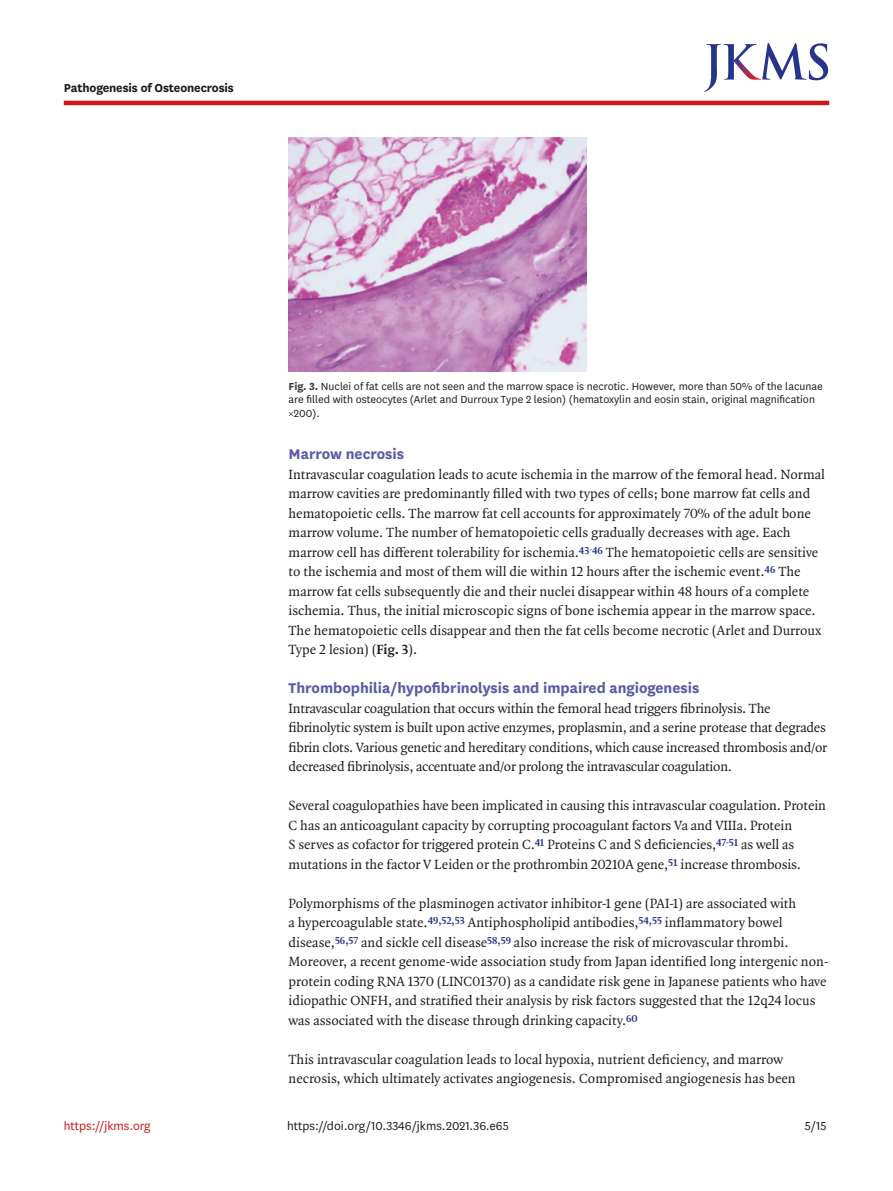
<style>
.page{position:relative;width:893px;height:1191px;background:#fff}
.page>*{position:absolute;margin:0;border:0;box-sizing:border-box;transform-origin:0 0}
.body_title2{font:700 16.5px "National";color:#5a5ba5}
.body_p_first{font:14.25px/19.5px "Quadraat OT";letter-spacing:-.005em;color:#1d1d1b}
.body_p{font:14.25px/19.5px "Quadraat OT";color:#1d1d1b}
.doi_running_footer{font:13.5px "National";color:#1d1d1b}
.alt-title-type{font:700 13.5px "National";letter-spacing:-.01em;color:#1d1d1b}
.t1{font:13.5px "National";color:#cd171a}
.fig_caption{font:12px/13.5px "National";color:#1d1d1b}
.s1{font-weight:700;color:#3d3d3c}
.s2{font-weight:700}
</style>
<div class="page">
<hr style="left:64px;top:101px;width:765px;height:4px;background:#cd171a">
<svg style="left:704px;top:43px;width:124px;height:49px"></svg>
<img style="left:289px;top:137px;width:297px;height:235px">
<p class="alt-title-type" style="left:64px;top:78px;width:172px">Pathogenesis of Osteonecrosis</p>
<p class="fig_caption" style="left:289px;top:379px;width:536px"><span class="s1">Fig. 3.</span> Nuclei of fat cells are not seen and the marrow space is necrotic. However, more than 50% of the lacunae are filled with osteocytes (Arlet and Durroux Type 2 lesion) (hematoxylin and eosin stain, original magnification ×200).</p>
<p class="body_title2" style="left:289px;top:442px;width:117px">Marrow necrosis</p>
<p class="body_p_first" style="left:289px;top:464px;width:538px">Intravascular coagulation leads to acute ischemia in the marrow of the femoral head. Normal marrow cavities are predominantly filled with two types of cells; bone marrow fat cells and hematopoietic cells. The marrow fat cell accounts for approximately 70% of the adult bone marrow volume. The number of hematopoietic cells gradually decreases with age. Each marrow cell has different tolerability for ischemia.<sup>43</sup><sup>-</sup><sup>46</sup> The hematopoietic cells are sensitive to the ischemia and most of them will die within 12 hours after the ischemic event.<sup>46</sup> The marrow fat cells subsequently die and their nuclei disappear within 48 hours of a complete ischemia. Thus, the initial microscopic signs of bone ischemia appear in the marrow space.<br>The hematopoietic cells disappear and then the fat cells become necrotic (Arlet and Durroux Type 2 lesion) (<span class="s2">Fig. 3</span>).</p>
<p class="body_title2" style="left:289px;top:676px;width:412px">Thrombophilia/hypofibrinolysis and impaired angiogenesis</p>
<p class="body_p_first" style="left:289px;top:698px;width:540px">Intravascular coagulation that occurs within the femoral head triggers fibrinolysis. The fibrinolytic system is built upon active enzymes, proplasmin, and a serine protease that degrades fibrin clots. Various genetic and hereditary conditions, which cause increased thrombosis and/or decreased fibrinolysis, accentuate and/or prolong the intravascular coagulation.</p>
<p class="body_p" style="left:289px;top:796px;width:539px">Several coagulopathies have been implicated in causing this intravascular coagulation. Protein C has an anticoagulant capacity by corrupting procoagulant factors Va and VIIIa. Protein<br>S serves as cofactor for triggered protein C.<sup>41</sup> Proteins C and S deficiencies,<sup>47</sup><sup>-</sup><sup>51</sup> as well as mutations in the factor V Leiden or the prothrombin 20210A gene,<sup>51</sup> increase thrombosis.</p>
<p class="body_p" style="left:289px;top:893px;width:542px">Polymorphisms of the plasminogen activator inhibitor-1 gene (PAI-1) are associated with<br>a hypercoagulable state.<sup>49,52,53</sup> Antiphospholipid antibodies,<sup>54,55</sup> inflammatory bowel disease,<sup>56,57</sup> and sickle cell disease<sup>58,59</sup> also increase the risk of microvascular thrombi.<br>Moreover, a recent genome-wide association study from Japan identified long intergenic non&shy;protein coding RNA 1370 (LINC01370) as a candidate risk gene in Japanese patients who have idiopathic ONFH, and stratified their analysis by risk factors suggested that the 12q24 locus was associated with the disease through drinking capacity.<sup>60</sup></p>
<p class="body_p" style="left:289px;top:1049px;width:509px">This intravascular coagulation leads to local hypoxia, nutrient deficiency, and marrow necrosis, which ultimately activates angiogenesis. Compromised angiogenesis has been</p>
<p class="t1" style="left:64px;top:1116px;width:88px">https://jkms.org</p>
<p class="doi_running_footer" style="left:287px;top:1116px;width:223px">https://doi.org/10.3346/jkms.2021.36.e65</p>
<p class="doi_running_footer" style="left:805px;top:1116px;width:23px">5/15</p>
</div>
